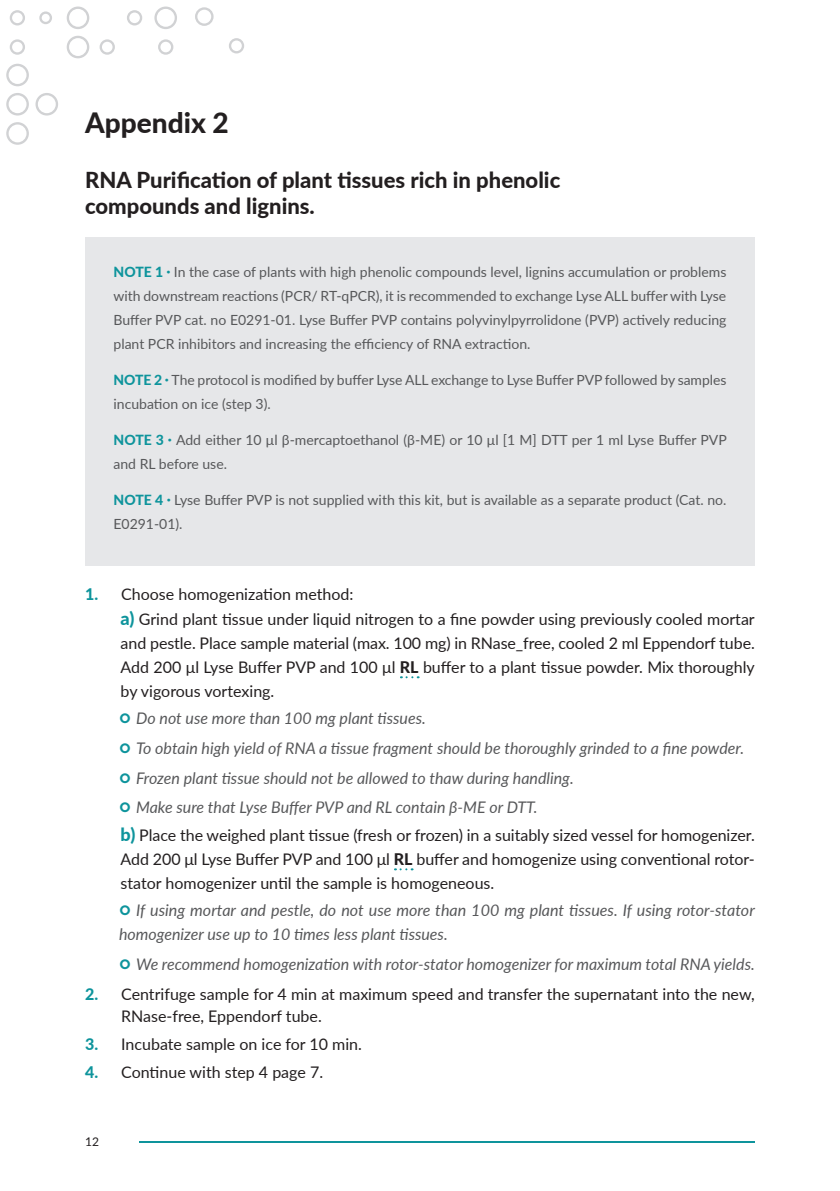
<style>
.page{position:relative;width:840px;height:1191px;background:#fff}
.page>*{position:absolute;margin:0;border:0;box-sizing:border-box;transform-origin:0 0}
.Nagłówek_1_TOC{font:800 28px "Lato";color:#231f20}
.Nagłówek_2_TOC{font:800 22px/26.4px "Lato";color:#231f20}
.akapit_w_punkcie{font:16px/24px "Lato";color:#231f20}
.t1{font:italic 16px/24px "Lato";color:#57585a}
.nota_szara{font:14px/24px "Lato";color:#57585a}
.t2{font:12px "Lato";color:#231f20}
.s1{font-weight:800;color:#0e949c}
.s2{font-weight:800;font-size:18px;color:#0e949c}
.s3{font-weight:800}
.s4{font-weight:800;font-style:normal;font-size:18px;color:#0e949c}
</style>
<div class="page">
<hr style="left:139px;top:1141px;width:615px;height:2px;background:#0e949c">
<svg style="left:10px;top:10px;width:15px;height:15px"></svg>
<svg style="left:127px;top:10px;width:15px;height:15px"></svg>
<svg style="left:10px;top:39px;width:15px;height:16px"></svg>
<svg style="left:99px;top:39px;width:16px;height:16px"></svg>
<svg style="left:158px;top:39px;width:15px;height:16px"></svg>
<svg style="left:39px;top:11px;width:13px;height:13px"></svg>
<svg style="left:154px;top:7px;width:23px;height:22px"></svg>
<svg style="left:67px;top:7px;width:22px;height:22px"></svg>
<svg style="left:67px;top:36px;width:22px;height:22px"></svg>
<svg style="left:195px;top:7px;width:18px;height:19px"></svg>
<svg style="left:35px;top:93px;width:23px;height:23px"></svg>
<svg style="left:6px;top:64px;width:23px;height:22px"></svg>
<svg style="left:6px;top:93px;width:23px;height:23px"></svg>
<svg style="left:6px;top:122px;width:23px;height:23px"></svg>
<svg style="left:229px;top:38px;width:15px;height:15px"></svg>
<svg style="left:400px;top:676px;width:18px;height:2px"></svg>
<svg style="left:395px;top:868px;width:17px;height:2px"></svg>
<div style="left:85px;top:237px;width:669px;height:328px;background:#e6e7e9"></div>
<p class="Nagłówek_1_TOC" style="left:85px;top:102px;width:145px">Appendix 2</p>
<p class="Nagłówek_2_TOC" style="left:85px;top:166px;width:476px">RNA Purification of plant tissues rich in phenolic compounds and lignins.</p>
<p class="nota_szara" style="left:113px;top:259px;width:614px;text-align:justify"><span class="s1">NOTE 1 ·</span> In the case of plants with high phenolic compounds level, lignins accumulation or problems with downstream reactions (PCR/ RT-qPCR), it is recommended to exchange Lyse ALL buffer with Lyse Buffer PVP cat. no E0291-01. Lyse Buffer PVP contains polyvinylpyrrolidone (PVP) actively reducing plant PCR inhibitors and increasing the efficiency of RNA extraction.</p>
<p class="nota_szara" style="left:113px;top:367px;width:614px"><span class="s1">NOTE 2 ·</span> The protocol is modified by buffer Lyse ALL exchange to Lyse Buffer PVP followed by samples incubation on ice (step 3).</p>
<p class="nota_szara" style="left:113px;top:427px;width:614px"><span class="s1">NOTE 3 ·</span> Add either 10 μl β-mercaptoethanol (β-ME) or 10 μl [1 M] DTT per 1 ml Lyse Buffer PVP and RL before use.</p>
<p class="nota_szara" style="left:113px;top:487px;width:614px"><span class="s1">NOTE 4 ·</span> Lyse Buffer PVP is not supplied with this kit, but is available as a separate product (Cat. no.<br>E0291-01).</p>
<p class="akapit_w_punkcie" style="left:85px;top:581px;width:270px"><span class="s1">1.</span> Choose homogenization method:</p>
<p class="akapit_w_punkcie" style="left:120px;top:607px;width:635px;text-align:justify"><span class="s2">a)</span> Grind plant tissue under liquid nitrogen to a fine powder using previously cooled mortar and pestle. Place sample material (max. 100 mg) in RNase_free, cooled 2 ml Eppendorf tube.<br>Add 200 μl Lyse Buffer PVP and 100 μl <span class="s3">RL</span> buffer to a plant tissue powder. Mix thoroughly by vigorous vortexing.</p>
<p class="t1" style="left:119px;top:705px;width:308px"><span class="s4">○</span> Do not use more than 100 mg plant tissues.</p>
<p class="t1" style="left:119px;top:735px;width:626px"><span class="s4">○</span> To obtain high yield of RNA a tissue fragment should be thoroughly grinded to a fine powder.</p>
<p class="t1" style="left:119px;top:765px;width:456px"><span class="s4">○</span> Frozen plant tissue should not be allowed to thaw during handling.</p>
<p class="t1" style="left:119px;top:794px;width:419px"><span class="s4">○</span> Make sure that Lyse Buffer PVP and RL contain β-ME or DTT.</p>
<p class="akapit_w_punkcie" style="left:120px;top:823px;width:635px"><span class="s2">b)</span> Place the weighed plant tissue (fresh or frozen) in a suitably sized vessel for homogenizer.<br>Add 200 μl Lyse Buffer PVP and 100 μl <span class="s3">RL</span> buffer and homogenize using conventional rotor&shy;stator homogenizer until the sample is homogeneous.</p>
<p class="t1" style="left:119px;top:897px;width:636px"><span class="s4">○</span> If using mortar and pestle, do not use more than 100 mg plant tissues. If using rotor-stator homogenizer use up to 10 times less plant tissues.</p>
<p class="t1" style="left:119px;top:951px;width:636px"><span class="s4">○</span> We recommend homogenization with rotor-stator homogenizer for maximum total RNA yields.</p>
<p class="akapit_w_punkcie" style="left:121px;top:983px;width:634px;line-height:22px;text-indent:-36px"><span class="s1">2.</span> Centrifuge sample for 4 min at maximum speed and transfer the supernatant into the new,<br>RNase-free, Eppendorf tube.</p>
<p class="akapit_w_punkcie" style="left:85px;top:1031px;width:278px"><span class="s1">3.</span> Incubate sample on ice for 10 min.</p>
<p class="akapit_w_punkcie" style="left:85px;top:1059px;width:239px"><span class="s1">4.</span> Continue with step 4 page 7.</p>
<p class="t2" style="left:85px;top:1133px;width:15px">12</p>
</div>
